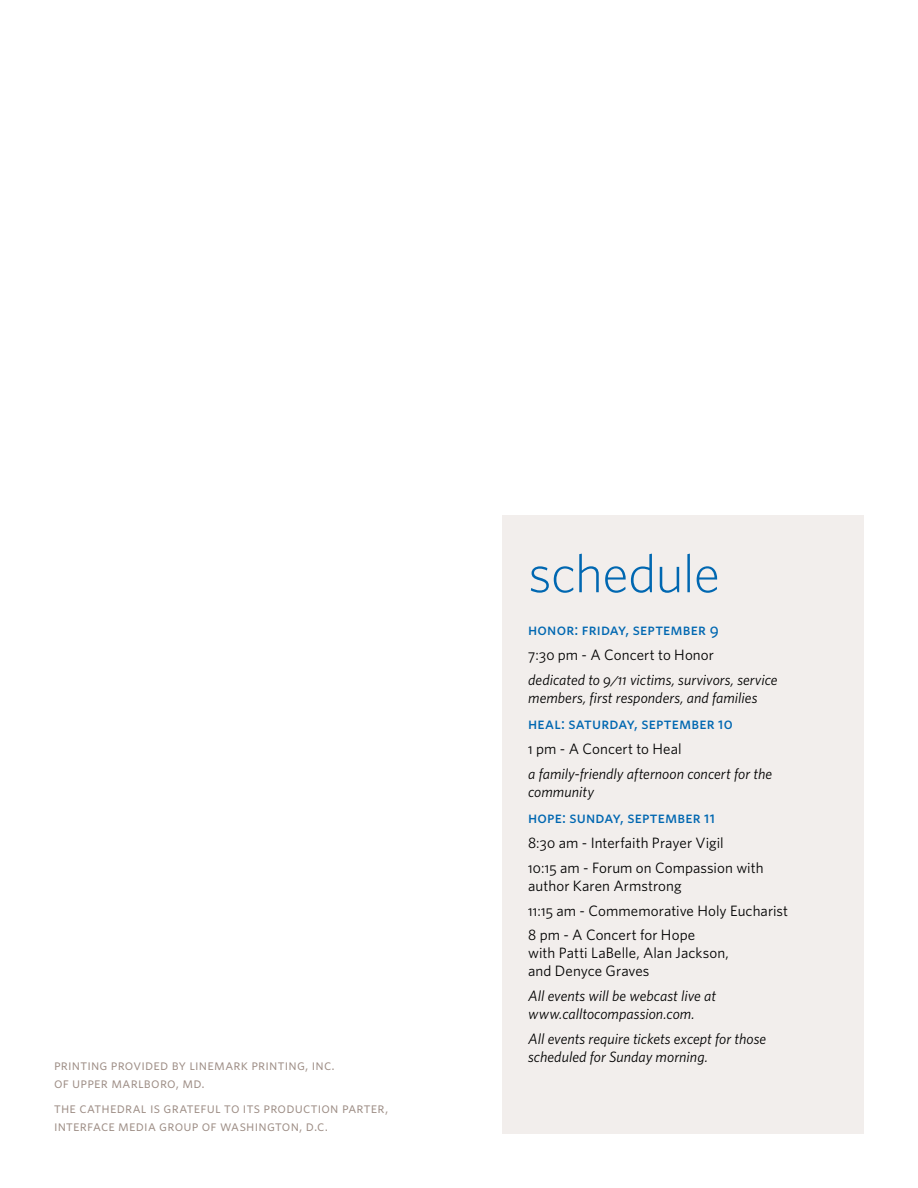
<style>
.page{position:relative;width:918px;height:1188px;background:#fff}
.page>*{position:absolute;margin:0;border:0;box-sizing:border-box;transform-origin:0 0}
.t1{font:300 54px "Whitney";letter-spacing:-.015em;color:#0067b1}
.t2{font:500 16.5px "Whitney";letter-spacing:.01em;color:#0067b1}
.t3{font:italic 15px/18px "Whitney";letter-spacing:.005em;color:#000}
.t4{font:15px/24.8px "Whitney";color:#000}
.t5{font:15px/18px "Whitney";letter-spacing:.015em;color:#9d8d85}
</style>
<div class="page">
<div style="left:502px;top:516px;width:362px;height:618px;background:#f2eeec"></div>
<p class="t5" style="left:54px;top:1056px;width:282px">printing provided by linemark printing, inc. of upper marlboro, md.</p>
<p class="t5" style="left:54px;top:1099px;width:336px">the cathedral is grateful to its production parter, interface media group of washington, d.c.</p>
<h1 class="t1" style="left:528px;top:537px;width:193px">schedule</h1>
<p class="t2" style="left:528px;top:619px;width:192px">honor: friday, september 9</p>
<p class="t4" style="left:528px;top:642px;width:187px">7:30 pm - A Concert to Honor</p>
<p class="t3" style="left:528px;top:670px;width:251px">dedicated to 9/11 victims, survivors, service members, first responders, and families</p>
<p class="t2" style="left:528px;top:713px;width:206px">heal: saturday, september 10</p>
<p class="t4" style="left:528px;top:736px;width:155px">1 pm - A Concert to Heal</p>
<p class="t3" style="left:528px;top:764px;width:245px">a family-friendly afternoon concert for the community</p>
<p class="t2" style="left:528px;top:807px;width:188px">hope: sunday, september 11</p>
<p class="t4" style="left:528px;top:830px;width:237px">8:30 am - Interfaith Prayer Vigil<br>10:15 am - Forum on Compassion with</p>
<p class="t4" style="left:528px;top:873px;width:262px">author Karen Armstrong<br>11:15 am - Commemorative Holy Eucharist<br>8 pm - A Concert for Hope</p>
<p class="t4" style="left:528px;top:944px;width:202px;line-height:18px">with Patti LaBelle, Alan Jackson, and Denyce Graves</p>
<p class="t3" style="left:528px;top:986px;width:189px">All events will be webcast live at www.calltocompassion.com.</p>
<p class="t3" style="left:528px;top:1029px;width:240px">All events require tickets except for those scheduled for Sunday morning.</p>
</div>
